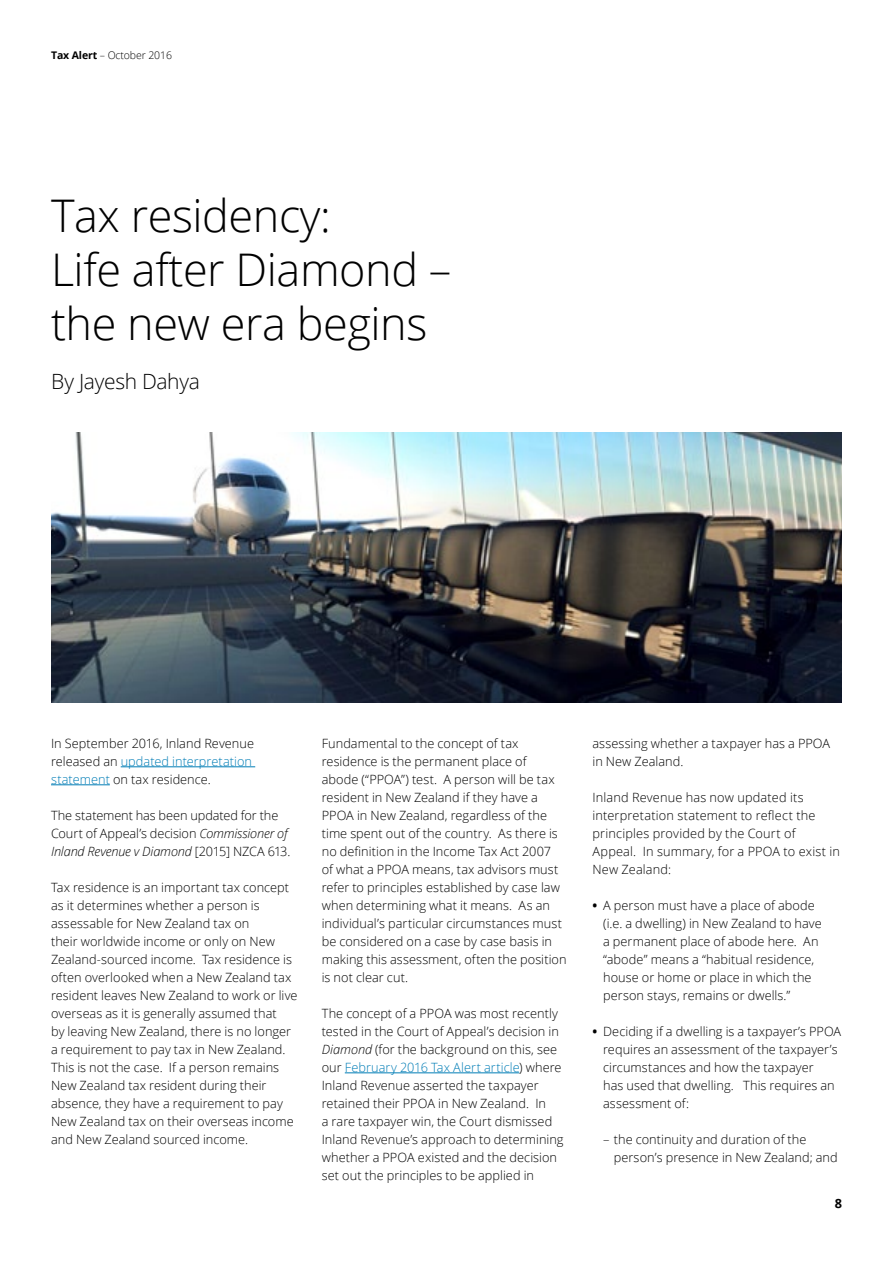
<style>
.page{position:relative;width:893px;height:1263px;background:#fff}
.page>*{position:absolute;margin:0;border:0;box-sizing:border-box;transform-origin:0 0}
.t1{font:300 45px/54px "Open Sans";letter-spacing:-.01em;color:#000}
.t2{font:300 21px "Open Sans";letter-spacing:-.015em;color:#000}
.t3{font:300 12.75px/18px "Open Sans";letter-spacing:.005em;color:#000}
.t4{font:700 12.75px "Open Sans";color:#000}
.t5{font:300 10.5px "Open Sans";letter-spacing:-.01em;color:#000}
.s1{font-weight:700}
.s2{color:#007db6}
.s3{font-style:italic}
</style>
<div class="page">
<hr style="left:121px;top:766px;width:134px;height:1px;background:#007db6">
<hr style="left:51px;top:784px;width:59px;height:1px;background:#007db6">
<hr style="left:345px;top:1072px;width:174px;height:1px;background:#007db6">
<img style="left:51px;top:432px;width:791px;height:270px">
<p class="t5" style="left:51px;top:48px;width:122px"><span class="s1">Tax Alert</span> – October 2016</p>
<h1 class="t1" style="left:51px;top:188px;width:402px">Tax residency:<br>Life after Diamond – the new era begins</h1>
<h2 class="t2" style="left:51px;top:367px;width:150px">By Jayesh Dahya</h2>
<p class="t3" style="left:51px;top:734px;width:204px">In September 2016, Inland Revenue released an <span class="s2">updated interpretation statement</span> on tax residence.</p>
<p class="t3" style="left:51px;top:806px;width:241px">The statement has been updated for the<br>Court of Appeal’s decision <span class="s3">Commissioner of<br>Inland Revenue v Diamond</span> [2015] NZCA 613.</p>
<p class="t3" style="left:51px;top:878px;width:248px">Tax residence is an important tax concept as it determines whether a person is assessable for New Zealand tax on<br>their worldwide income or only on New Zealand-sourced income. Tax residence is often overlooked when a New Zealand tax resident leaves New Zealand to work or live overseas as it is generally assumed that<br>by leaving New Zealand, there is no longer a requirement to pay tax in New Zealand.<br>This is not the case. If a person remains New Zealand tax resident during their absence, they have a requirement to pay New Zealand tax on their overseas income and New Zealand sourced income.</p>
<p class="t3" style="left:322px;top:734px;width:246px">Fundamental to the concept of tax residence is the permanent place of<br>abode (“PPOA”) test. A person will be tax resident in New Zealand if they have a PPOA in New Zealand, regardless of the time spent out of the country. As there is no definition in the Income Tax Act 2007<br>of what a PPOA means, tax advisors must refer to principles established by case law when determining what it means. As an individual’s particular circumstances must be considered on a case by case basis in making this assessment, often the position is not clear cut.</p>
<p class="t3" style="left:322px;top:1004px;width:243px">The concept of a PPOA was most recently tested in the Court of Appeal’s decision in <span class="s3">Diamond</span> (for the background on this, see our <span class="s2">February 2016 Tax Alert article</span>) where Inland Revenue asserted the taxpayer retained their PPOA in New Zealand. In<br>a rare taxpayer win, the Court dismissed Inland Revenue’s approach to determining whether a PPOA existed and the decision set out the principles to be applied in</p>
<p class="t3" style="left:592px;top:734px;width:239px">assessing whether a taxpayer has a PPOA in New Zealand.</p>
<p class="t3" style="left:592px;top:788px;width:249px">Inland Revenue has now updated its interpretation statement to reflect the principles provided by the Court of<br>Appeal. In summary, for a PPOA to exist in<br>New Zealand:</p>
<p class="t3" style="left:603px;top:896px;width:220px;text-indent:-11px"><span class="s1">•</span> A person must have a place of abode (i.e. a dwelling) in New Zealand to have a permanent place of abode here. An “abode” means a “habitual residence, house or home or place in which the person stays, remains or dwells.”</p>
<p class="t3" style="left:603px;top:1022px;width:240px;text-indent:-11px"><span class="s1">•</span> Deciding if a dwelling is a taxpayer’s PPOA requires an assessment of the taxpayer’s circumstances and how the taxpayer<br>has used that dwelling. This requires an assessment of:</p>
<p class="t3" style="left:614px;top:1130px;width:225px;text-indent:-11px">– the continuity and duration of the person’s presence in New Zealand; and</p>
<p class="t4" style="left:835px;top:1195px;width:9px">8</p>
</div>
